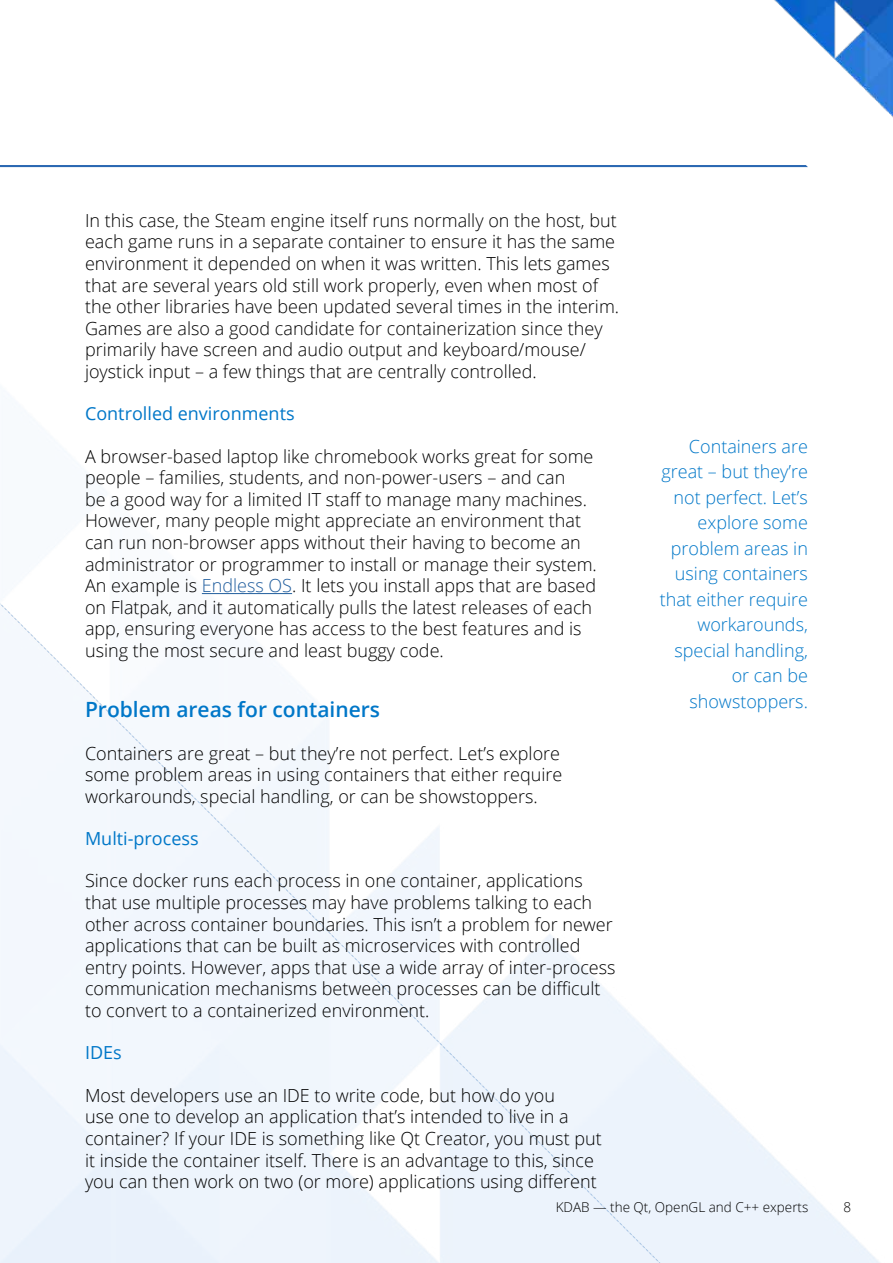
<style>
.page{position:relative;width:893px;height:1263px;background:#fff}
.page>*{position:absolute;margin:0;border:0;box-sizing:border-box;transform-origin:0 0}
.t1{font:600 21px "Open Sans";color:#0077c8}
.t2{font:300 18px/21.6px "Open Sans";color:#000}
.t3{font:300 18px/25.5px "Open Sans";color:#0077c8;text-align:right}
.t4{font:18px "Open Sans";color:#0077c8}
.t5{font:300 13.5px "Open Sans";color:#000}
.s1{color:#215e9e}
</style>
<div class="page">
<img style="left:0;top:398px;width:880px;height:865px">
<img style="left:731px;top:0;width:162px;height:168px">
<hr style="left:0;top:165px;width:808px;height:2px;background:#2e6ab3">
<hr style="left:202px;top:593px;width:90px;height:1px;background:#215e9e">
<p class="t2" style="left:85px;top:209px;width:536px">In this case, the Steam engine itself runs normally on the host, but each game runs in a separate container to ensure it has the same environment it depended on when it was written. This lets games that are several years old still work properly, even when most of the other libraries have been updated several times in the interim.<br>Games are also a good candidate for containerization since they primarily have screen and audio output and keyboard/mouse/ joystick input – a few things that are centrally controlled.</p>
<p class="t4" style="left:85px;top:401px;width:211px">Controlled environments</p>
<p class="t2" style="left:85px;top:445px;width:513px">A browser-based laptop like chromebook works great for some people – families, students, and non-power-users – and can<br>be a good way for a limited IT staff to manage many machines.<br>However, many people might appreciate an environment that can run non-browser apps without their having to become an administrator or programmer to install or manage their system.<br>An example is <span class="s1">Endless OS</span>. It lets you install apps that are based on Flatpak, and it automatically pulls the latest releases of each app, ensuring everyone has access to the best features and is using the most secure and least buggy code.</p>
<p class="t1" style="left:85px;top:695px;width:297px">Problem areas for containers</p>
<p class="t2" style="left:85px;top:742px;width:479px">Containers are great – but they’re not perfect. Let’s explore some problem areas in using containers that either require workarounds, special handling, or can be showstoppers.</p>
<p class="t4" style="left:85px;top:826px;width:115px">Multi-process</p>
<p class="t2" style="left:85px;top:870px;width:532px">Since docker runs each process in one container, applications that use multiple processes may have problems talking to each other across container boundaries. This isn’t a problem for newer applications that can be built as microservices with controlled entry points. However, apps that use a wide array of inter-process communication mechanisms between processes can be difficult to convert to a containerized environment.</p>
<p class="t4" style="left:85px;top:1040px;width:38px">IDEs</p>
<p class="t2" style="left:85px;top:1084px;width:518px">Most developers use an IDE to write code, but how do you<br>use one to develop an application that’s intended to live in a container? If your IDE is something like Qt Creator, you must put it inside the container itself. There is an advantage to this, since you can then work on two (or more) applications using different</p>
<p class="t3" style="left:660px;top:433px;width:150px">Containers are great – but they’re not perfect. Let’s explore some problem areas in using containers that either require workarounds, special handling, or can be showstoppers.</p>
<p class="t5" style="left:556px;top:1198px;width:254px">KDAB — the Qt, OpenGL and C++ experts</p>
<p class="t5" style="left:843px;top:1198px;width:9px">8</p>
</div>
